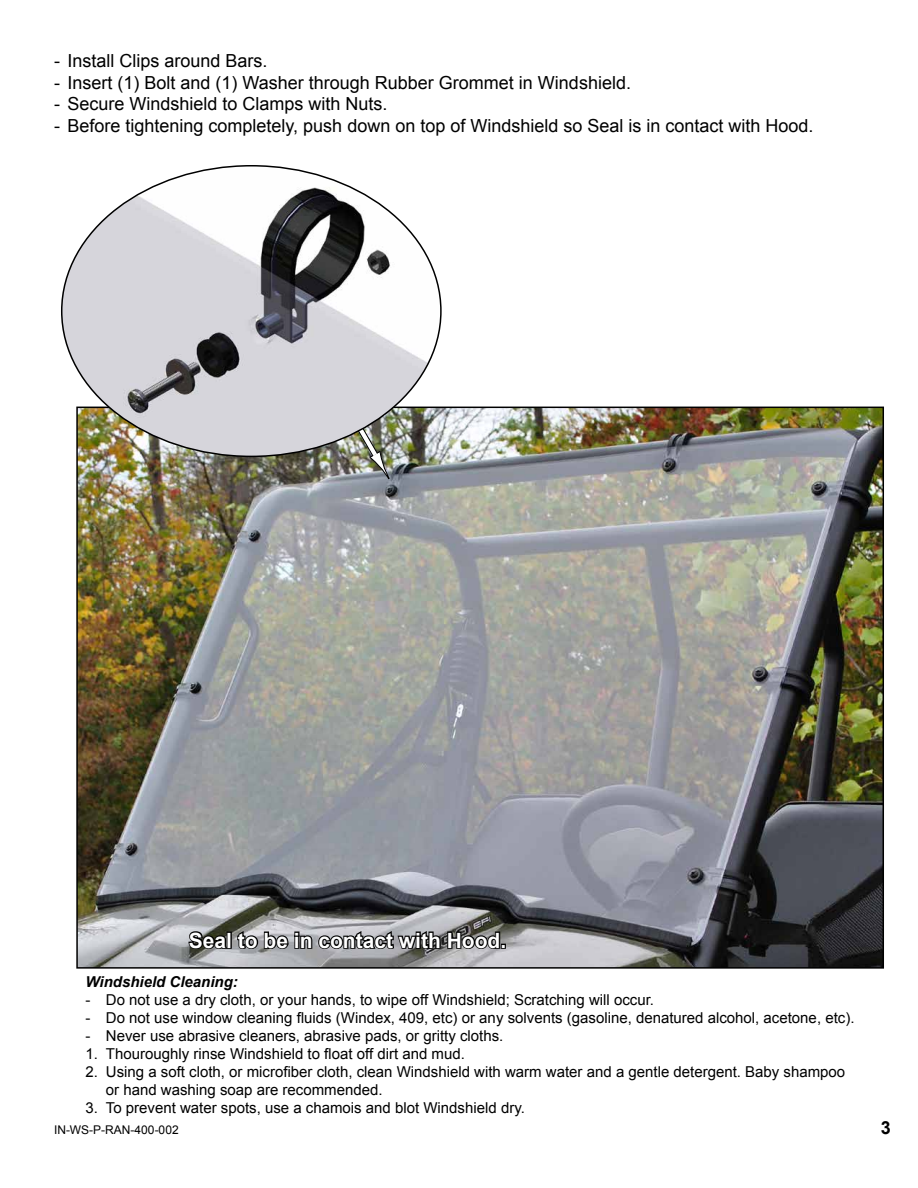
<style>
.page{position:relative;width:918px;height:1188px;background:#fff}
.page>*{position:absolute;margin:0;border:0;box-sizing:border-box;transform-origin:0 0}
.t1{font:700 21px "Arial";color:#fff}
.t2{font:18px "Arial";color:#000}
.t3{font:700 18px "Arial";color:#000}
.t4{font:15px/18px "Arial";color:#000}
.t5{font:italic 700 15px "Arial";color:#000}
.t6{font:12px "Arial";color:#000}
</style>
<div class="page">
<img style="left:79px;top:410px;width:802px;height:556px">
<svg style="left:187px;top:928px;width:42px;height:23px"></svg>
<div style="left:227px;top:932px;width:5px;height:17px;border:2px solid #000"></div>
<svg style="left:236px;top:917px;width:270px;height:35px;background:#777779"></svg>
<img style="left:303px;top:456px;width:87px;height:23px">
<img style="left:62px;top:166px;width:379px;height:290px">
<p class="t2" style="left:54px;top:49px;width:215px">- Install Clips around Bars.</p>
<p class="t2" style="left:54px;top:71px;width:579px">- Insert (1) Bolt and (1) Washer through Rubber Grommet in Windshield.</p>
<p class="t2" style="left:54px;top:92px;width:335px">- Secure Windshield to Clamps with Nuts.</p>
<p class="t2" style="left:54px;top:114px;width:761px">- Before tightening completely, push down on top of Windshield so Seal is in contact with Hood.</p>
<h1 class="t1" style="left:189px;top:926px;width:319px">Seal to be in contact with Hood.</h1>
<p class="t5" style="left:86px;top:972px;width:154px">Windshield Cleaning:</p>
<p class="t4" style="left:86px;top:991px;width:570px">- Do not use a dry cloth, or your hands, to wipe off Windshield; Scratching will occur.</p>
<p class="t4" style="left:86px;top:1009px;width:770px">- Do not use window cleaning fluids (Windex, 409, etc) or any solvents (gasoline, denatured alcohol, acetone, etc).</p>
<p class="t4" style="left:86px;top:1027px;width:419px">- Never use abrasive cleaners, abrasive pads, or gritty cloths.</p>
<p class="t4" style="left:86px;top:1045px;width:381px">1. Thouroughly rinse Windshield to float off dirt and mud.</p>
<p class="t4" style="left:106px;top:1063px;width:741px;text-indent:-20px">2. Using a soft cloth, or microfiber cloth, clean Windshield with warm water and a gentle detergent. Baby shampoo or hand washing soap are recommended.</p>
<p class="t4" style="left:86px;top:1099px;width:441px">3. To prevent water spots, use a chamois and blot Windshield dry.</p>
<p class="t6" style="left:54px;top:1122px;width:126px">IN-WS-P-RAN-400-002</p>
<p class="t3" style="left:881px;top:1116px;width:12px">3</p>
</div>
